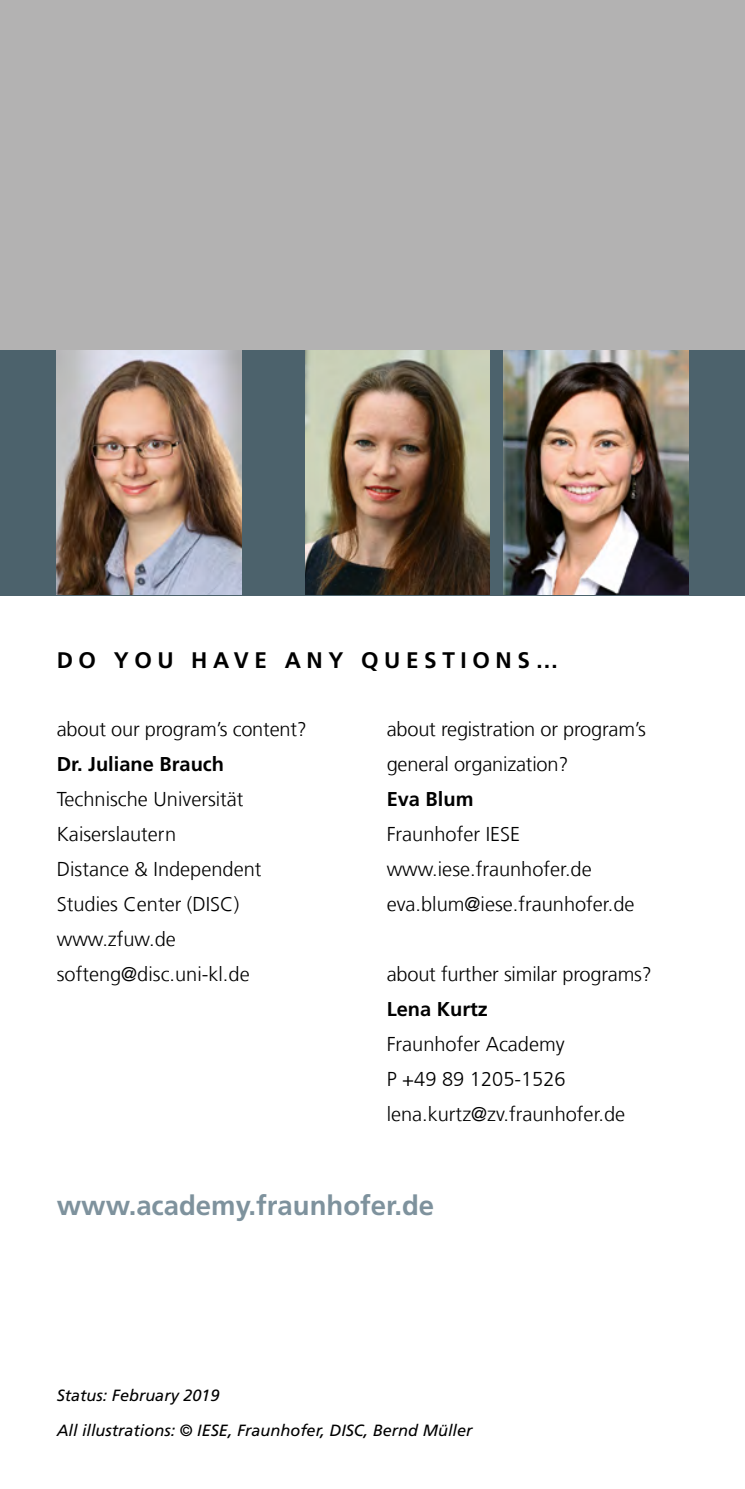
<style>
.page{position:relative;width:745px;height:1489px;background:#fff}
.page>*{position:absolute;margin:0;border:0;box-sizing:border-box;transform-origin:0 0}
.t1{font:700 27.5px "Frutiger LT Com";color:#7e929d}
.t2{font:700 22.5px "Frutiger LT Com";letter-spacing:.25em;color:#000}
.t3{font:300 20px/35px "Frutiger LT Com";color:#000}
.t4{font:700 20px "Frutiger LT Com";color:#000}
.t5{font:italic 16.25px/35px "Frutiger LT Com";color:#000}
</style>
<div class="page">
<div style="left:0;top:0;width:744px;height:350px;background:#b3b2b2"></div>
<div style="left:0;top:350px;width:744px;height:245px;background:#4c626c"></div>
<img style="left:503px;top:350px;width:184px;height:245px">
<img style="left:57px;top:350px;width:184px;height:245px">
<img style="left:305px;top:350px;width:184px;height:245px">
<p class="t2" style="left:57px;top:647px;width:502px">DO YOU HAVE ANY QUESTIONS…</p>
<p class="t3" style="left:57px;top:711px;width:251px">about our program’s content?</p>
<p class="t4" style="left:57px;top:751px;width:169px">Dr. Juliane Brauch</p>
<p class="t3" style="left:57px;top:781px;width:206px">Technische Universität<br>Kaiserslautern<br>Distance &amp; Independent<br>Studies Center (DISC) www.zfuw.de softeng@disc.uni-kl.de</p>
<p class="t3" style="left:386px;top:711px;width:260px">about registration or program’s general organization?</p>
<p class="t4" style="left:386px;top:786px;width:88px">Eva Blum</p>
<p class="t3" style="left:386px;top:816px;width:249px">Fraunhofer IESE www.iese.fraunhofer.de eva.blum@iese.fraunhofer.de</p>
<p class="t3" style="left:386px;top:956px;width:266px">about further similar programs?</p>
<p class="t4" style="left:386px;top:996px;width:103px">Lena Kurtz</p>
<p class="t3" style="left:386px;top:1026px;width:240px">Fraunhofer Academy<br>P +49 89 1205-1526 lena.kurtz@zv.fraunhofer.de</p>
<h1 class="t1" style="left:57px;top:1189px;width:378px">www.academy.fraunhofer.de</h1>
<p class="t5" style="left:57px;top:1377px;width:417px">Status: February 2019<br>All illustrations: © IESE, Fraunhofer, DISC, Bernd Müller</p>
</div>
